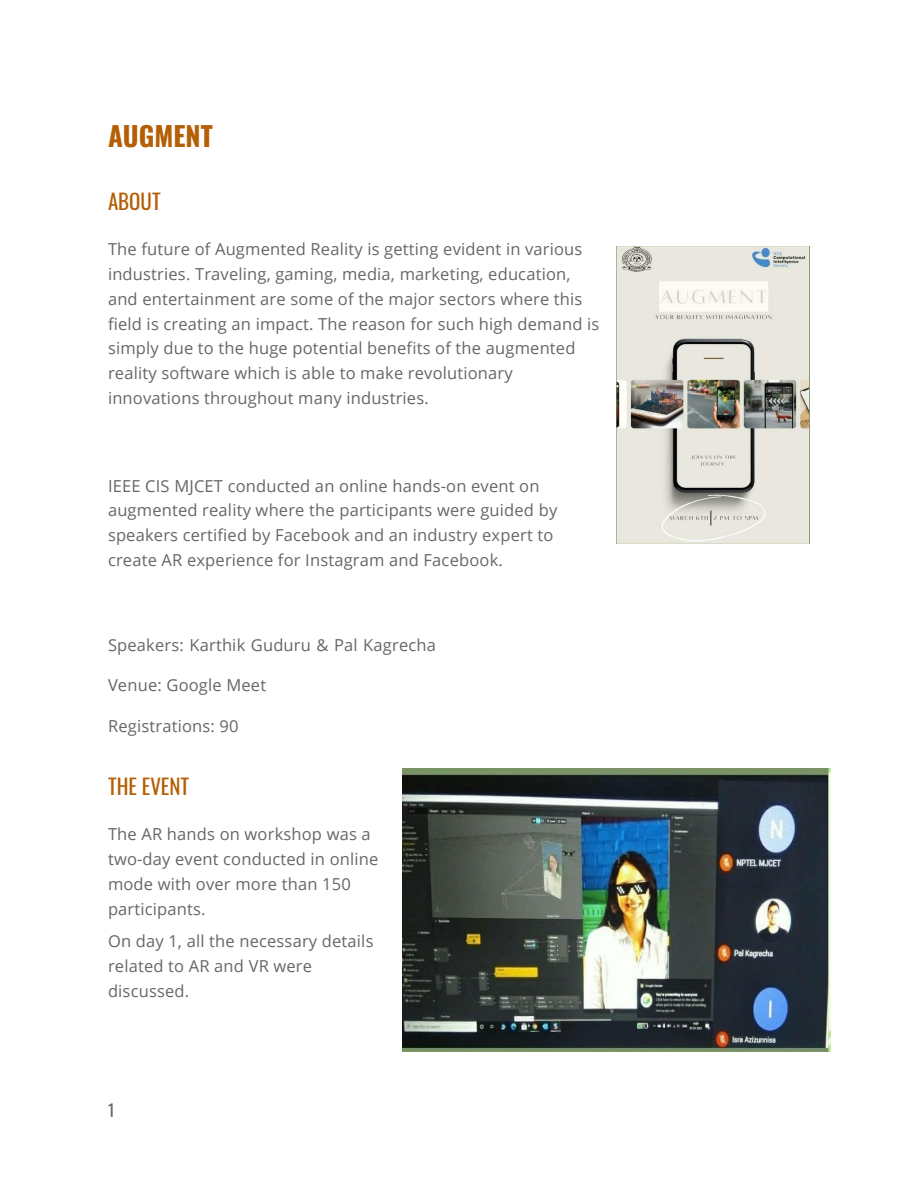
<style>
.page{position:relative;width:918px;height:1188px;background:#fff}
.page>*{position:absolute;margin:0;border:0;box-sizing:border-box;transform-origin:0 0}
.t1{font:700 27px "Oswald";color:#b45f06}
.t2{font:21px "Oswald";color:#b45f06}
.t3{font:16.5px/24.8px "Open Sans";letter-spacing:.01em;color:#666}
.t4{font:16.5px "Oswald";color:#666}
</style>
<div class="page">
<img style="left:616px;top:246px;width:194px;height:297px">
<img style="left:403px;top:768px;width:427px;height:284px">
<h1 class="t1" style="left:108px;top:115px;width:106px">AUGMENT</h1>
<p class="t2" style="left:108px;top:185px;width:54px">ABOUT</p>
<p class="t3" style="left:108px;top:237px;width:493px">The future of Augmented Reality is getting evident in various industries. Traveling, gaming, media, marketing, education, and entertainment are some of the major sectors where this field is creating an impact. The reason for such high demand is simply due to the huge potential benefits of the augmented reality software which is able to make revolutionary innovations throughout many industries.</p>
<p class="t3" style="left:108px;top:473px;width:451px">IEEE CIS MJCET conducted an online hands-on event on augmented reality where the participants were guided by speakers certified by Facebook and an industry expert to create AR experience for Instagram and Facebook.</p>
<p class="t3" style="left:108px;top:632px;width:330px">Speakers: Karthik Guduru &amp; Pal Kagrecha</p>
<p class="t3" style="left:108px;top:672px;width:160px">Venue: Google Meet</p>
<p class="t3" style="left:108px;top:713px;width:132px">Registrations: 90</p>
<p class="t2" style="left:108px;top:770px;width:83px">THE EVENT</p>
<p class="t3" style="left:108px;top:822px;width:272px">The AR hands on workshop was a two-day event conducted in online mode with over more than 150 participants.</p>
<p class="t3" style="left:108px;top:928px;width:267px">On day 1, all the necessary details related to AR and VR were discussed.</p>
<p class="t4" style="left:108px;top:1097px;width:8px">1</p>
</div>
